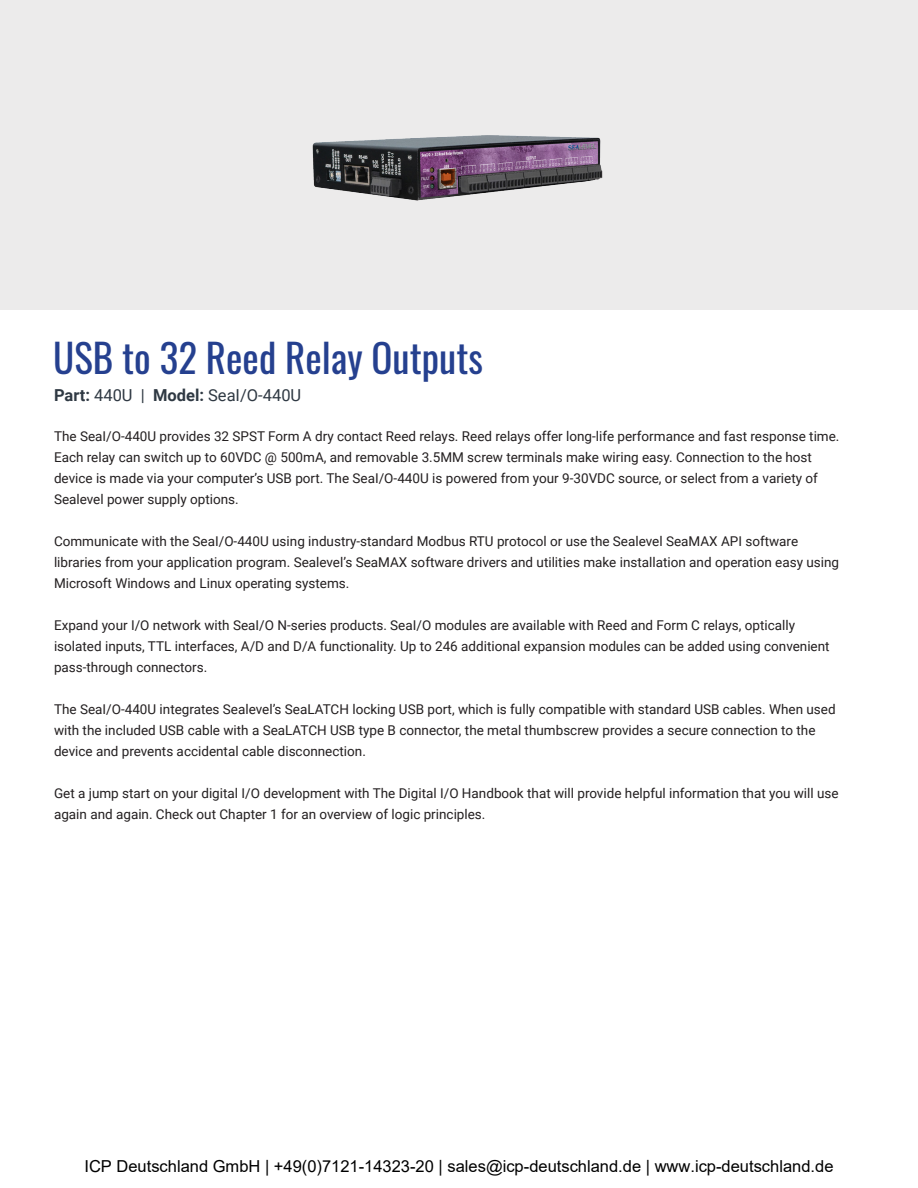
<style>
.page{position:relative;width:918px;height:1188px;background:#fff}
.page>*{position:absolute;margin:0;border:0;box-sizing:border-box;transform-origin:0 0}
.t1{font:39px "Oswald";color:#25408f}
.t2{font:16.5px "Arial";color:#000}
.t3{font:16.5px "Roboto";color:#2f3943}
.t4{font:13.5px/21px "Roboto";color:#231f20}
.s1{font-weight:700}
</style>
<div class="page">
<div style="left:0;top:0;width:918px;height:309px;background:#ecebeb"></div>
<img style="left:312px;top:135px;width:291px;height:66px">
<p class="t1" style="left:53px;top:323px;width:431px">USB to 32 Reed Relay Outputs</p>
<p class="t3" style="left:54px;top:384px;width:249px"><span class="s1">Part:</span> 440U | <span class="s1">Model:</span> SeaI/O-440U</p>
<p class="t4" style="left:54px;top:425px;width:787px">The SeaI/O-440U provides 32 SPST Form A dry contact Reed relays. Reed relays offer long-life performance and fast response time.<br>Each relay can switch up to 60VDC @ 500mA, and removable 3.5MM screw terminals make wiring easy. Connection to the host device is made via your computer’s USB port. The SeaI/O-440U is powered from your 9-30VDC source, or select from a variety of Sealevel power supply options.</p>
<p class="t4" style="left:54px;top:530px;width:787px">Communicate with the SeaI/O-440U using industry-standard Modbus RTU protocol or use the Sealevel SeaMAX API software libraries from your application program. Sealevel’s SeaMAX software drivers and utilities make installation and operation easy using<br>Microsoft Windows and Linux operating systems.</p>
<p class="t4" style="left:54px;top:614px;width:777px">Expand your I/O network with SeaI/O N-series products. SeaI/O modules are available with Reed and Form C relays, optically isolated inputs, TTL interfaces, A/D and D/A functionality. Up to 246 additional expansion modules can be added using convenient pass-through connectors.</p>
<p class="t4" style="left:54px;top:698px;width:783px">The SeaI/O-440U integrates Sealevel’s SeaLATCH locking USB port, which is fully compatible with standard USB cables. When used with the included USB cable with a SeaLATCH USB type B connector, the metal thumbscrew provides a secure connection to the device and prevents accidental cable disconnection.</p>
<p class="t4" style="left:54px;top:782px;width:786px">Get a jump start on your digital I/O development with The Digital I/O Handbook that will provide helpful information that you will use again and again. Check out Chapter 1 for an overview of logic principles.</p>
<p class="t2" style="left:84px;top:1155px;width:751px">ICP Deutschland GmbH | +49(0)7121-14323-20 | sales@icp-deutschland.de | www.icp-deutschland.de</p>
</div>
